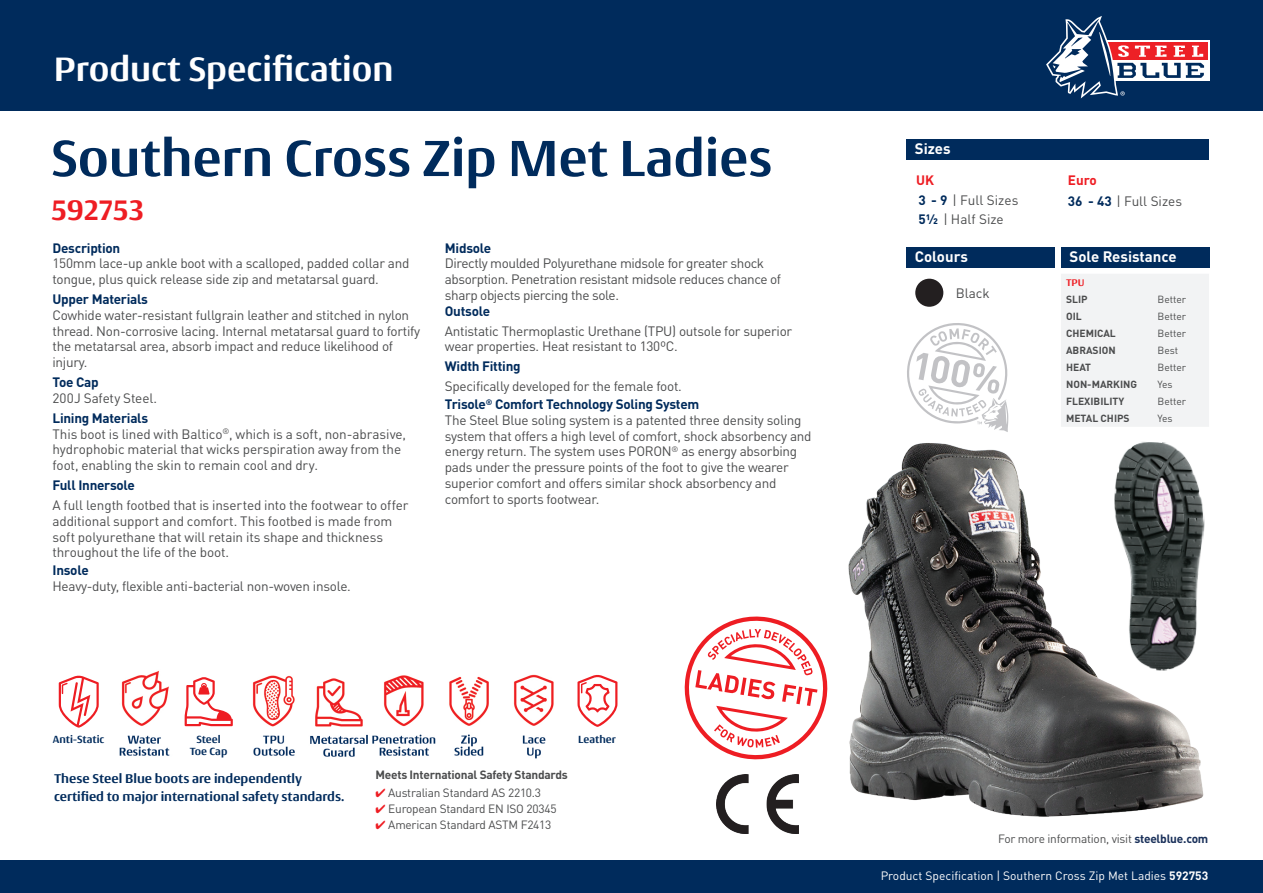
<style>
.page{position:relative;width:1263px;height:893px;background:#fff}
.page>*{position:absolute;margin:0;border:0;box-sizing:border-box;transform-origin:0 0}
.t1{font:700 54px "Conto";color:#002b5c}
.t2{font:700 36px "Conto";color:#fff}
.t3{font:700 30px "Conto";color:#ee1d23}
.t4{font:700 15px "DIN Pro";color:#fff}
.t5{font:13.5px/15.8px "DIN Pro";letter-spacing:-.02em;color:#4b4c4d}
.t6{font:700 13.5px/17.7px "Conto";color:#002b5c}
.t7{font:700 13.5px "DIN Pro";letter-spacing:-.02em;color:#002b5c}
.t8{font:13.5px/19.6px "DIN Pro";color:#4b4c4d}
.t9{font:12px "DIN Pro";color:#fff}
.t10{font:11.85px "DIN Pro";letter-spacing:-.02em;color:#4b4c4d}
.t11{font:700 11.85px "DIN Pro";letter-spacing:-.02em;color:#4b4c4d}
.t12{font:700 11.1px/11.7px "Conto";color:#002b5c;text-align:center}
.t13{font:700 10.2px "DIN Pro";color:#4b4c4d}
.t14{font:10.2px "DIN Pro";color:#4b4c4d}
.t15{font:700 10.2px "Conto";color:#ee1d23}
.s1{font-weight:700;color:#002b5c}
.s2{color:#ee1d23}
.s3{font-weight:700;color:#ee1d23}
.s4{font-weight:700;color:#182f59}
.s5{font-weight:700}
</style>
<div class="page">
<div style="left:0;top:0;width:1263px;height:111px;background:#002b5c"></div>
<div style="left:0;top:860px;width:1263px;height:33px;background:#002b5c"></div>
<svg style="left:1204px;top:41px;width:5px;height:40px"></svg>
<div style="left:1105px;top:43px;width:102px;height:17px;background:#ed2026"></div>
<svg style="left:1046px;top:16px;width:158px;height:82px"></svg>
<img style="left:848px;top:443px;width:356px;height:374px">
<div style="left:906px;top:140px;width:303px;height:20px;background:#002b5c"></div>
<img style="left:1108px;top:442px;width:97px;height:230px">
<svg style="left:59px;top:675px;width:40px;height:53px"></svg>
<img style="left:119px;top:670px;width:51px;height:86px">
<svg style="left:185px;top:677px;width:48px;height:49px"></svg>
<img style="left:252px;top:674px;width:302px;height:85px">
<svg style="left:577px;top:675px;width:40px;height:52px"></svg>
<div style="left:906px;top:247px;width:148px;height:20px;background:#002b5c"></div>
<div style="left:1061px;top:247px;width:148px;height:20px;background:#002b5c"></div>
<div style="left:915px;top:279px;width:28px;height:28px;background:#231f20;border-radius:50%"></div>
<div style="left:1061px;top:274px;width:148px;height:153px;background:#f2f3f4"></div>
<svg style="left:907px;top:323px;width:102px;height:109px"></svg>
<svg style="left:684px;top:616px;width:144px;height:144px"></svg>
<img style="left:716px;top:775px;width:83px;height:59px">
<h2 class="t2" style="left:54px;top:46px;width:341px">Product Specification</h2>
<h1 class="t1" style="left:51px;top:123px;width:723px">Southern Cross Zip Met Ladies</h1>
<h3 class="t3" style="left:51px;top:190px;width:95px">592753</h3>
<p class="t7" style="left:52px;top:237px;width:69px">Description</p>
<p class="t5" style="left:52px;top:255px;width:358px">150mm lace-up ankle boot with a scalloped, padded collar and tongue, plus quick release side zip and metatarsal guard.</p>
<p class="t7" style="left:52px;top:289px;width:97px">Upper Materials</p>
<p class="t5" style="left:52px;top:306px;width:369px">Cowhide water-resistant fullgrain leather and stitched in nylon thread. Non-corrosive lacing. Internal metatarsal guard to fortify the metatarsal area, absorb impact and reduce likelihood of injury.</p>
<p class="t7" style="left:52px;top:372px;width:48px">Toe Cap</p>
<p class="t5" style="left:52px;top:389px;width:106px">200J Safety Steel.</p>
<p class="t5" style="left:52px;top:409px;width:355px"><span class="s1">Lining Materials<br></span>This boot is lined with Baltico<sup>®</sup>, which is a soft, non-abrasive, hydrophobic material that wicks perspiration away from the foot, enabling the skin to remain cool and dry.</p>
<p class="t7" style="left:52px;top:475px;width:84px">Full Innersole</p>
<p class="t5" style="left:52px;top:496px;width:357px">A full length footbed that is inserted into the footwear to offer additional support and comfort. This footbed is made from soft polyurethane that will retain its shape and thickness throughout the life of the boot.</p>
<p class="t7" style="left:52px;top:560px;width:38px">Insole</p>
<p class="t5" style="left:52px;top:577px;width:300px">Heavy-duty, flexible anti-bacterial non-woven insole.</p>
<p class="t7" style="left:445px;top:237px;width:48px">Midsole</p>
<p class="t5" style="left:445px;top:255px;width:338px">Directly moulded Polyurethane midsole for greater shock absorption. Penetration resistant midsole reduces chance of sharp objects piercing the sole.</p>
<p class="t7" style="left:445px;top:300px;width:47px">Outsole</p>
<p class="t5" style="left:445px;top:322px;width:349px">Antistatic Thermoplastic Urethane (TPU) outsole for superior wear properties. Heat resistant to 130ºC.</p>
<p class="t7" style="left:445px;top:356px;width:77px">Width Fitting</p>
<p class="t5" style="left:445px;top:377px;width:256px;line-height:17.9px">Specifically developed for the female foot.<br><span class="s1">Trisole</span><sup>®</sup> <span class="s1">Comfort Technology Soling System</span></p>
<p class="t5" style="left:445px;top:411px;width:368px">The Steel Blue soling system is a patented three density soling system that offers a high level of comfort, shock absorbency and energy return. The system uses PORON<sup>®</sup> as energy absorbing pads under the pressure points of the foot to give the wearer superior comfort and offers similar shock absorbency and comfort to sports footwear.</p>
<p class="t12" style="left:53px;top:733px;width:53px">Anti-Static</p>
<p class="t12" style="left:190px;top:733px;width:39px">Steel<br>Toe Cap</p>
<p class="t12" style="left:578px;top:733px;width:39px">Leather</p>
<p class="t6" style="left:54px;top:770px;width:292px">These Steel Blue boots are independently certified to major international safety standards.</p>
<p class="t11" style="left:375px;top:766px;width:194px">Meets International Safety Standards</p>
<p class="t10" style="left:375px;top:784px;width:167px"><span class="s2">✔</span> Australian Standard AS 2210.3</p>
<p class="t10" style="left:375px;top:800px;width:183px"><span class="s2">✔</span> European Standard EN ISO 20345</p>
<p class="t10" style="left:375px;top:816px;width:178px"><span class="s2">✔</span> American Standard ASTM F2413</p>
<p class="t4" style="left:915px;top:137px;width:37px">Sizes</p>
<p class="t8" style="left:916px;top:169px;width:104px"><span class="s3">UK<br></span><span class="s1">3 - 9</span> | Full Sizes<br><span class="s1">5½</span> | Half Size</p>
<p class="t8" style="left:1068px;top:169px;width:116px;line-height:20.7px"><span class="s3">Euro<br></span><span class="s1">36 - 43</span> | Full Sizes</p>
<p class="t4" style="left:915px;top:245px;width:55px">Colours</p>
<p class="t4" style="left:1069px;top:245px;width:109px">Sole Resistance</p>
<p class="t5" style="left:956px;top:284px;width:35px">Black</p>
<p class="t15" style="left:1066px;top:276px;width:20px">TPU</p>
<p class="t13" style="left:1066px;top:291px;width:23px">SLIP</p>
<p class="t14" style="left:1157px;top:292px;width:30px">Better</p>
<p class="t13" style="left:1066px;top:309px;width:17px">OIL</p>
<p class="t14" style="left:1157px;top:309px;width:30px">Better</p>
<p class="t13" style="left:1066px;top:326px;width:51px">CHEMICAL</p>
<p class="t14" style="left:1157px;top:326px;width:30px">Better</p>
<p class="t13" style="left:1066px;top:343px;width:51px">ABRASION</p>
<p class="t14" style="left:1157px;top:343px;width:22px">Best</p>
<p class="t13" style="left:1066px;top:360px;width:26px">HEAT</p>
<p class="t14" style="left:1157px;top:360px;width:30px">Better</p>
<p class="t13" style="left:1066px;top:377px;width:73px">NON-MARKING</p>
<p class="t14" style="left:1157px;top:377px;width:17px">Yes</p>
<p class="t13" style="left:1066px;top:394px;width:60px">FLEXIBILITY</p>
<p class="t14" style="left:1157px;top:394px;width:30px">Better</p>
<p class="t13" style="left:1066px;top:411px;width:65px">METAL CHIPS</p>
<p class="t14" style="left:1157px;top:411px;width:17px">Yes</p>
<p class="t10" style="left:998px;top:829px;width:212px">For more information, visit <span class="s4">steelblue.com</span></p>
<p class="t9" style="left:881px;top:867px;width:329px">Product Specification | Southern Cross Zip Met Ladies <span class="s5">592753</span></p>
</div>
